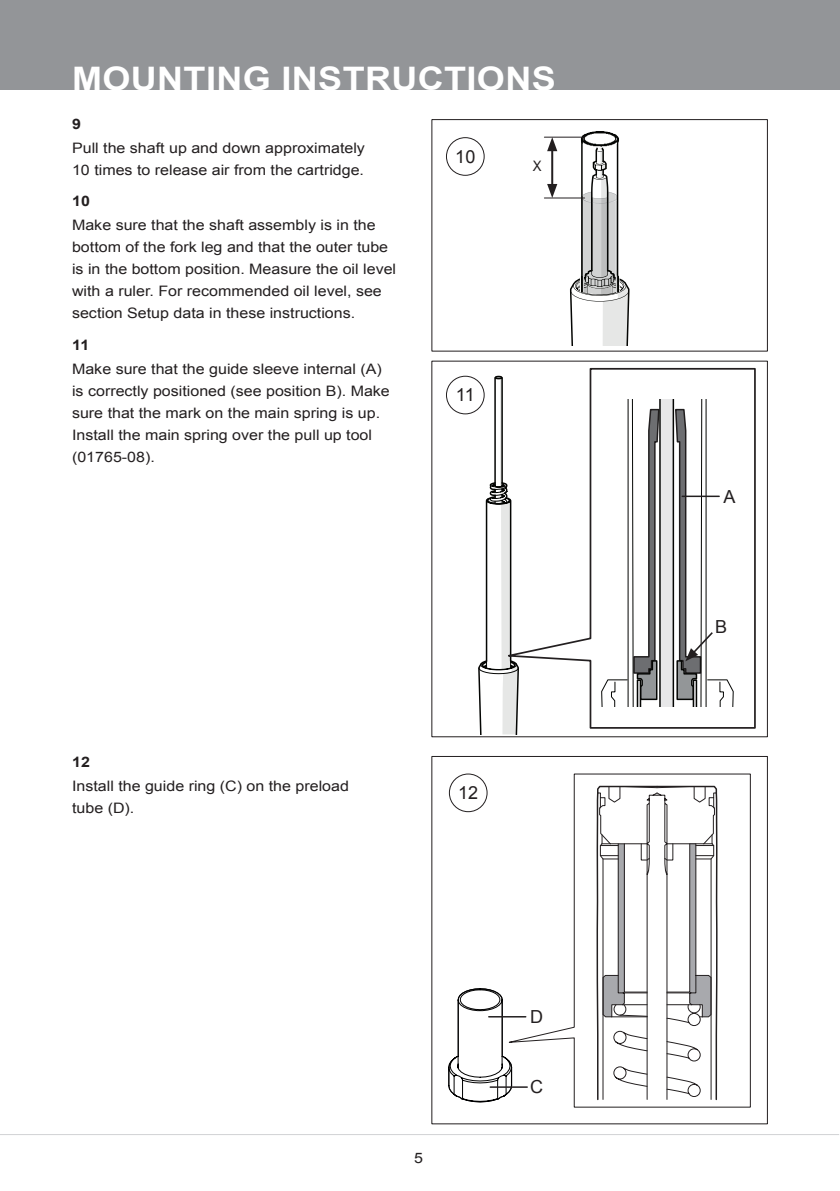
<style>
.page{position:relative;width:840px;height:1191px;background:#fff}
.page>*{position:absolute;margin:0;border:0;box-sizing:border-box;transform-origin:0 0}
.t1{font:700 32.4px "Arial";letter-spacing:.01em;color:#fff;scale:1.11 1}
._10_Figure_no{font:18px "Arial";color:#231f20}
._6_Body_type{font:14.4px/22px "Arial";color:#231f20;scale:1.11 1}
._7_Body_type_StepNo{font:700 14.4px "Arial";color:#231f20;scale:1.11 1}
._11_Figure_Text{font:14.4px "Arial Narrow";color:#231f20;scale:1.11 1}
</style>
<div class="page">
<div style="left:0;top:0;width:839px;height:90px;background:#939598"></div>
<hr style="left:0;top:1134px;width:838px;height:1px;background:#d1d2d4">
<svg style="left:478px;top:377px;width:40px;height:357px"></svg>
<svg style="left:495px;top:367px;width:261px;height:362px"></svg>
<div style="left:446px;top:376px;width:38px;height:38px;background:#fff;border-radius:50%"></div>
<div style="left:445px;top:376px;width:39px;height:38px;border:1px solid #231f20;border-radius:50%"></div>
<div style="left:448px;top:773px;width:39px;height:39px;border:1px solid #231f20;border-radius:50%"></div>
<div style="left:445px;top:137px;width:39px;height:39px;border:1px solid #231f20;border-radius:50%"></div>
<svg style="left:601px;top:399px;width:132px;height:307px"></svg>
<svg style="left:569px;top:136px;width:60px;height:210px"></svg>
<img style="left:579px;top:131px;width:40px;height:46px">
<img style="left:579px;top:275px;width:40px;height:19px">
<hr style="left:544px;top:137px;width:40px;height:1px;background:#231f20">
<hr style="left:544px;top:197px;width:40px;height:1px;background:#231f20">
<hr style="left:551px;top:148px;width:2px;height:39px;background:#231f20">
<svg style="left:547px;top:184px;width:10px;height:14px"></svg>
<svg style="left:547px;top:137px;width:10px;height:14px"></svg>
<svg style="left:448px;top:988px;width:48px;height:114px"></svg>
<svg style="left:496px;top:773px;width:255px;height:335px"></svg>
<svg style="left:596px;top:785px;width:121px;height:315px"></svg>
<hr style="left:681px;top:495px;width:37px;height:2px;background:#231f20">
<hr style="left:488px;top:1016px;width:37px;height:1px;background:#231f20">
<hr style="left:490px;top:1086px;width:37px;height:1px;background:#231f20">
<h1 class="t1" style="left:72px;top:57px;width:437px">MOUNTING INSTRUCTIONS</h1>
<p class="_7_Body_type_StepNo" style="left:72px;top:114px;width:10px">9</p>
<p class="_6_Body_type" style="left:72px;top:137px;width:265px">Pull the shaft up and down approximately<br>10 times to release air from the cartridge.</p>
<p class="_7_Body_type_StepNo" style="left:72px;top:191px;width:18px">10</p>
<p class="_6_Body_type" style="left:72px;top:214px;width:293px">Make sure that the shaft assembly is in the bottom of the fork leg and that the outer tube is in the bottom position. Measure the oil level with a ruler. For recommended oil level, see section Setup data in these instructions.</p>
<p class="_7_Body_type_StepNo" style="left:72px;top:335px;width:17px">11</p>
<p class="_6_Body_type" style="left:72px;top:357px;width:287px">Make sure that the guide sleeve internal (A) is correctly positioned (see position B). Make sure that the mark on the main spring is up.<br>Install the main spring over the pull up tool (01765-08).</p>
<p class="_10_Figure_no" style="left:455px;top:144px;width:22px">10</p>
<p class="_11_Figure_Text" style="left:532px;top:155px;width:9px">X</p>
<p class="_10_Figure_no" style="left:455px;top:383px;width:20px">11</p>
<p class="_7_Body_type_StepNo" style="left:72px;top:752px;width:18px">12</p>
<p class="_6_Body_type" style="left:72px;top:775px;width:251px">Install the guide ring (C) on the preload tube (D).</p>
<p class="_10_Figure_no" style="left:458px;top:781px;width:22px">12</p>
<p class="_6_Body_type" style="left:414px;top:1147px;width:10px">5</p>
<p class="_10_Figure_no" style="left:530px;top:1005px;width:14px">D</p>
<p class="_10_Figure_no" style="left:530px;top:1074px;width:14px">C</p>
<p class="_10_Figure_no" style="left:723px;top:485px;width:14px">A</p>
<p class="_10_Figure_no" style="left:714px;top:615px;width:14px">B</p>
</div>
